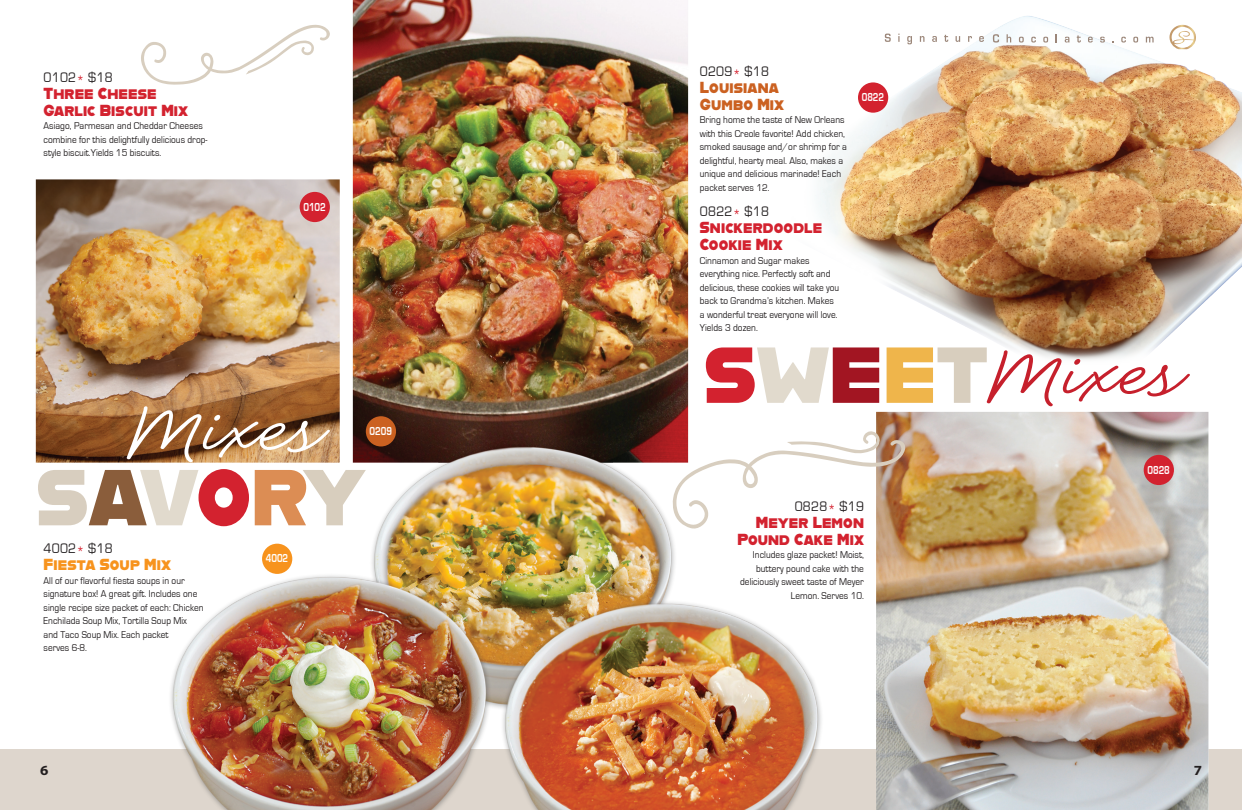
<style>
.page{position:relative;width:1242px;height:810px;background:#fff}
.page>*{position:absolute;margin:0;border:0;box-sizing:border-box;transform-origin:0 0}
.t1{font:91.5px "Alfarn";letter-spacing:-.025em;color:#d8cebf;scale:.88 1}
.t2{font:76.4px "Natural Script";color:#c6202c;scale:1.22 1}
.t3{font:76.4px "Natural Script";color:#fff;scale:1.22 1}
.t4{font:16px/17px "Alfarn";letter-spacing:.01em;color:#d3222f;scale:.88 1}
.t5{font:16px/17px "Alfarn";letter-spacing:.01em;color:#cb6121;scale:.88 1}
.t6{font:16px "Alfarn";letter-spacing:.01em;color:#f7931d;scale:.88 1}
.t7{font:14.3px "Eurostile";letter-spacing:.02em;color:#231f20;scale:.91 1}
.t8{font:700 14px "Myriad Pro";color:#231f20;scale:1.07 1}
.t9{font:700 12px "Eurostile";letter-spacing:-.005em;color:#fff;scale:.75 1}
.t10{font:10.2px/13.5px "Eurostile";letter-spacing:.005em;color:#231f20;scale:.91 1}
.s1{color:#d5212f}
.s2{color:#8a5d3b}
.s3{color:#e1dacd}
.s4{color:#d3222f}
.s5{color:#dc8d54}
.s6{color:#d8cebe}
.s7{font-family:"Alfarn";font-size:91.5px;color:#d3222f}
.s8{font-family:"Alfarn";font-size:91.5px;color:#e1dacd}
.s9{font-family:"Alfarn";font-size:91.5px;color:#a21522}
.s10{font-family:"Alfarn";font-size:91.5px;color:#efb54b}
.s11{font-family:"Alfarn";font-size:91.5px;color:#d8cebe}
</style>
<div class="page">
<img style="left:9px;top:0;width:1233px;height:810px">
<div style="left:262px;top:544px;width:30px;height:30px;background:#f7931d;border-radius:50%"></div>
<div style="left:1144px;top:455px;width:30px;height:30px;background:#d3222f;border-radius:50%"></div>
<div style="left:858px;top:82px;width:30px;height:31px;background:#d3222f;border-radius:50%"></div>
<div style="left:300px;top:192px;width:30px;height:30px;background:#d3222f;border-radius:50%"></div>
<div style="left:366px;top:416px;width:30px;height:30px;background:#cb6121;border-radius:50%"></div>
<svg style="left:141px;top:25px;width:189px;height:60px"></svg>
<svg style="left:672px;top:431px;width:233px;height:98px"></svg>
<svg style="left:1169px;top:25px;width:27px;height:24px"></svg>
<svg style="left:885px;top:34px;width:6px;height:8px"></svg>
<svg style="left:898px;top:34px;width:2px;height:8px"></svg>
<svg style="left:907px;top:36px;width:5px;height:8px"></svg>
<svg style="left:920px;top:36px;width:5px;height:6px"></svg>
<svg style="left:932px;top:36px;width:5px;height:6px"></svg>
<svg style="left:944px;top:35px;width:4px;height:7px"></svg>
<svg style="left:956px;top:36px;width:4px;height:6px"></svg>
<svg style="left:968px;top:36px;width:4px;height:6px"></svg>
<svg style="left:979px;top:36px;width:5px;height:6px"></svg>
<svg style="left:993px;top:34px;width:6px;height:9px"></svg>
<svg style="left:1007px;top:34px;width:4px;height:8px"></svg>
<svg style="left:1019px;top:37px;width:5px;height:6px"></svg>
<svg style="left:1031px;top:37px;width:5px;height:6px"></svg>
<svg style="left:1043px;top:37px;width:5px;height:6px"></svg>
<svg style="left:1065px;top:37px;width:4px;height:6px"></svg>
<svg style="left:1077px;top:35px;width:4px;height:8px"></svg>
<svg style="left:1088px;top:37px;width:5px;height:6px"></svg>
<svg style="left:1100px;top:37px;width:5px;height:6px"></svg>
<svg style="left:1121px;top:37px;width:5px;height:6px"></svg>
<svg style="left:1133px;top:37px;width:5px;height:6px"></svg>
<svg style="left:1146px;top:37px;width:8px;height:5px"></svg>
<h3 class="t7" style="left:44px;top:69px;width:78px">0102<span class="s1">*</span> $18</h3>
<h3 class="t4" style="left:44px;top:84px;width:166px">Three Cheese<br>Garlic Biscuit Mix</h3>
<p class="t10" style="left:44px;top:119px;width:182px">Asiago, Parmesan and Cheddar Cheeses combine for this delightfully delicious drop&shy;style biscuit.Yields 15 biscuits.</p>
<p class="t9" style="left:303px;top:200px;width:31px">0102</p>
<h2 class="t3" style="left:123px;top:379px;width:163px">Mixes</h2>
<p class="t9" style="left:370px;top:425px;width:31px">0209</p>
<h1 class="t1" style="left:36px;top:439px;width:376px">s<span class="s2">a</span><span class="s3">v</span><span class="s4">o</span><span class="s5">r</span><span class="s6">y</span></h1>
<h3 class="t7" style="left:44px;top:541px;width:78px">4002<span class="s1">*</span> $18</h3>
<h3 class="t6" style="left:44px;top:555px;width:146px">Fiesta Soup Mix</h3>
<p class="t10" style="left:44px;top:574px;width:177px">All of our flavorful fiesta soups in our signature box! A great gift. Includes one single recipe size packet of each: Chicken Enchilada Soup Mix, Tortilla Soup Mix and Taco Soup Mix. Each packet<br>serves 6-8.</p>
<p class="t9" style="left:266px;top:552px;width:31px">4002</p>
<h3 class="t7" style="left:700px;top:64px;width:78px">0209<span class="s1">*</span> $18</h3>
<h3 class="t5" style="left:700px;top:78px;width:97px">Louisiana<br>Gumbo Mix</h3>
<p class="t10" style="left:700px;top:114px;width:163px">Bring home the taste of New Orleans with this Creole favorite! Add chicken, smoked sausage and/or shrimp for a delightful, hearty meal. Also, makes a unique and delicious marinade! Each packet serves 12.</p>
<h3 class="t7" style="left:700px;top:204px;width:78px">0822<span class="s1">*</span> $18</h3>
<h3 class="t4" style="left:700px;top:218px;width:141px">Snickerdoodle<br>Cookie Mix</h3>
<p class="t10" style="left:700px;top:254px;width:155px">Cinnamon and Sugar makes everything nice. Perfectly soft and delicious, these cookies will take you back to Grandma’s kitchen. Makes a wonderful treat everyone will love.<br>Yields 3 dozen.</p>
<p class="t9" style="left:862px;top:91px;width:31px">0822</p>
<h2 class="t2" style="left:703px;top:323px;width:392px"><span class="s7">s</span><span class="s8">w</span><span class="s9">e</span><span class="s10">e</span><span class="s11">t</span>Mixes</h2>
<h3 class="t7" style="left:795px;top:498px;width:78px">0828<span class="s1">*</span> $19</h3>
<h3 class="t4" style="left:737px;top:513px;width:145px;text-align:right">Meyer Lemon<br>Pound Cake Mix</h3>
<p class="t10" style="left:740px;top:548px;width:138px;text-align:right">Includes glaze packet! Moist, buttery pound cake with the deliciously sweet taste of Meyer<br>Lemon. Serves 10.</p>
<p class="t9" style="left:1147px;top:463px;width:31px">0828</p>
<h3 class="t8" style="left:40px;top:762px;width:9px">6</h3>
<h3 class="t8" style="left:1194px;top:762px;width:9px">7</h3>
</div>
